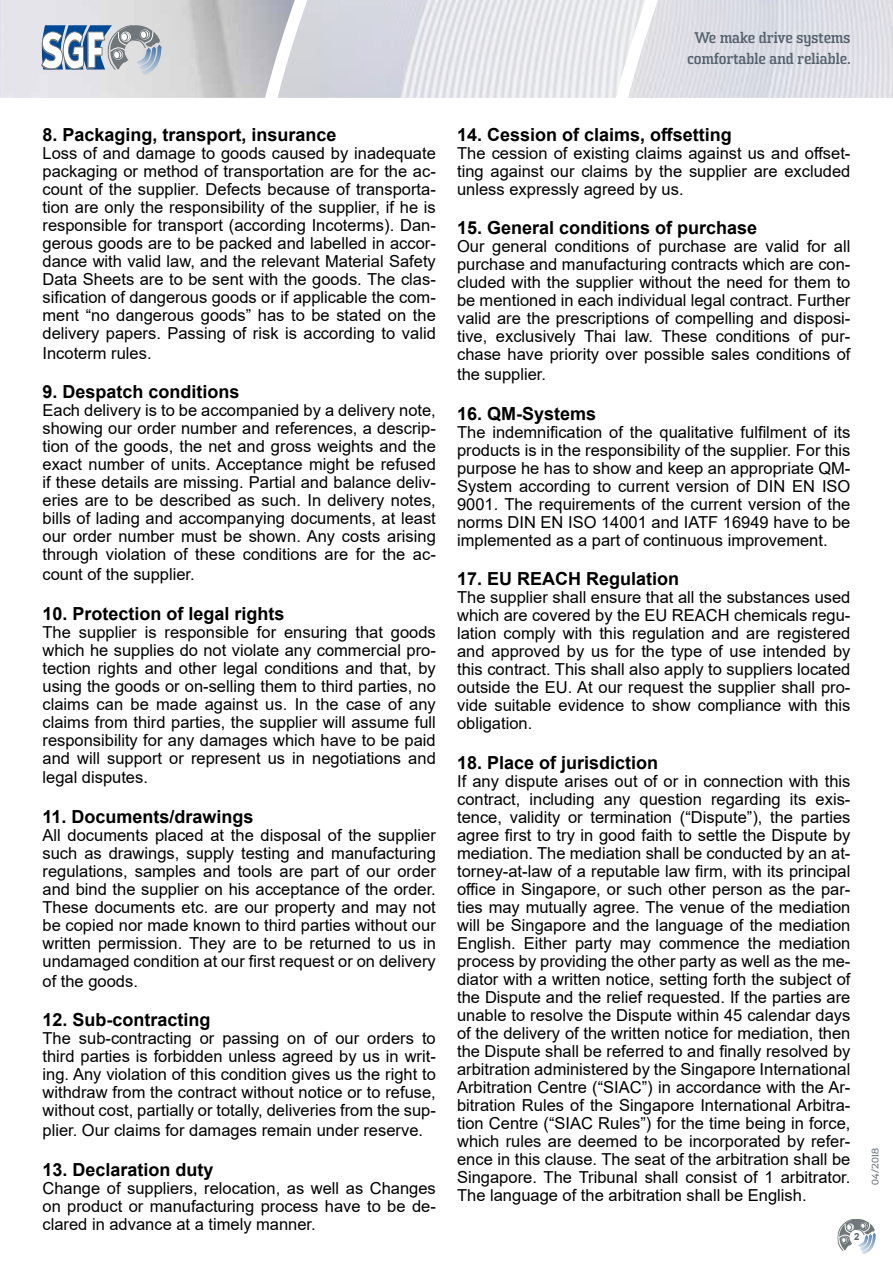
<style>
.page{position:relative;width:893px;height:1263px;background:#fff}
.page>*{position:absolute;margin:0;border:0;box-sizing:border-box;transform-origin:0 0}
.t1{font:700 18px "Arial";color:#000}
.t2{font:16.5px/18px "Arial";color:#000;text-align:justify}
.t3{font:700 15px/21px "Sommet Slab";letter-spacing:.005em;color:#54616c;text-align:center}
.t4{font:700 9.75px "Arial";color:#54616c}
.t5{font:9px "Sommet Slab";letter-spacing:.03em;color:#54616c}
</style>
<div class="page">
<img style="left:727px;top:0;width:166px;height:98px">
<div style="left:650px;top:0;width:77px;height:98px;background:#dedee5"></div>
<img style="left:376px;top:0;width:274px;height:98px">
<svg style="left:0;top:0;width:376px;height:98px;background:#cccfd5"></svg>
<svg style="left:837px;top:1219px;width:39px;height:35px"></svg>
<p class="t3" style="left:687px;top:28px;width:165px">We make drive systems comfortable and reliable.</p>
<p class="t1" style="left:43px;top:122px;width:296px">8. Packaging, transport, insurance</p>
<p class="t2" style="left:43px;top:144px;width:395px">Loss of and damage to goods caused by inadequate packaging or method of transportation are for the ac&shy;count of the supplier. Defects because of transporta&shy;tion are only the responsibility of the supplier, if he is responsible for transport (according Incoterms). Dan&shy;gerous goods are to be packed and labelled in accor&shy;dance with valid law, and the relevant Material Safety Data Sheets are to be sent with the goods. The clas&shy;sification of dangerous goods or if applicable the com&shy;ment “no dangerous goods” has to be stated on the delivery papers. Passing of risk is according to valid</p>
<p class="t2" style="left:43px;top:344px;width:111px">Incoterm rules.</p>
<p class="t1" style="left:43px;top:379px;width:199px">9. Despatch conditions</p>
<p class="t2" style="left:43px;top:401px;width:395px">Each delivery is to be accompanied by a delivery note, showing our order number and references, a descrip&shy;tion of the goods, the net and gross weights and the exact number of units. Acceptance might be refused if these details are missing. Partial and balance deliv&shy;eries are to be described as such. In delivery notes, bills of lading and accompanying documents, at least our order number must be shown. Any costs arising through violation of these conditions are for the ac-</p>
<p class="t2" style="left:43px;top:565px;width:154px">count of the supplier.</p>
<p class="t1" style="left:43px;top:600px;width:244px">10. Protection of legal rights</p>
<p class="t2" style="left:43px;top:623px;width:395px">The supplier is responsible for ensuring that goods which he supplies do not violate any commercial pro&shy;tection rights and other legal conditions and that, by using the goods or on-selling them to third parties, no claims can be made against us. In the case of any claims from third parties, the supplier will assume full responsibility for any damages which have to be paid and will support or represent us in negotiations and</p>
<p class="t2" style="left:43px;top:768px;width:107px">legal disputes.</p>
<p class="t1" style="left:43px;top:804px;width:213px">11. Documents/drawings</p>
<p class="t2" style="left:43px;top:826px;width:395px">All documents placed at the disposal of the supplier such as drawings, supply testing and manufacturing regulations, samples and tools are part of our order and bind the supplier on his acceptance of the order.<br>These documents etc. are our property and may not be copied nor made known to third parties without our written permission. They are to be returned to us in undamaged condition at our first request or on delivery</p>
<p class="t2" style="left:43px;top:972px;width:97px">of the goods.</p>
<p class="t1" style="left:43px;top:1007px;width:170px">12. Sub-contracting</p>
<p class="t2" style="left:43px;top:1029px;width:395px">The sub-contracting or passing on of our orders to third parties is forbidden unless agreed by us in writ&shy;ing. Any violation of this condition gives us the right to withdraw from the contract without notice or to refuse, without cost, partially or totally, deliveries from the sup-</p>
<p class="t2" style="left:43px;top:1121px;width:382px">plier. Our claims for damages remain under reserve.</p>
<p class="t1" style="left:43px;top:1157px;width:173px">13. Declaration duty</p>
<p class="t2" style="left:43px;top:1179px;width:395px">Change of suppliers, relocation, as well as Changes on product or manufacturing process have to be de&shy;clared in advance at a timely manner.</p>
<p class="t1" style="left:457px;top:122px;width:276px">14. Cession of claims, offsetting</p>
<p class="t2" style="left:457px;top:144px;width:395px">The cession of existing claims against us and offset&shy;ting against our claims by the supplier are excluded unless expressly agreed by us.</p>
<p class="t1" style="left:457px;top:215px;width:302px">15. General conditions of purchase</p>
<p class="t2" style="left:457px;top:237px;width:395px">Our general conditions of purchase are valid for all purchase and manufacturing contracts which are con&shy;cluded with the supplier without the need for them to be mentioned in each individual legal contract. Further valid are the prescriptions of compelling and disposi&shy;tive, exclusively Thai law. These conditions of pur&shy;chase have priority over possible sales conditions of</p>
<p class="t2" style="left:457px;top:365px;width:90px">the supplier.</p>
<p class="t1" style="left:457px;top:401px;width:141px">16. QM-Systems</p>
<p class="t2" style="left:457px;top:423px;width:395px">The indemnification of the qualitative fulfilment of its products is in the responsibility of the supplier. For this purpose he has to show and keep an appropriate QM-System according to current version of DIN EN ISO 9001. The requirements of the current version of the norms DIN EN ISO 14001 and IATF 16949 have to be implemented as a part of continuous improvement.</p>
<p class="t1" style="left:457px;top:566px;width:224px">17. EU REACH Regulation</p>
<p class="t2" style="left:457px;top:588px;width:395px">The supplier shall ensure that all the substances used which are covered by the EU REACH chemicals regu&shy;lation comply with this regulation and are registered and approved by us for the type of use intended by this contract. This shall also apply to suppliers located outside the EU. At our request the supplier shall pro&shy;vide suitable evidence to show compliance with this obligation.</p>
<p class="t1" style="left:457px;top:750px;width:203px">18. Place of jurisdiction</p>
<p class="t2" style="left:457px;top:772px;width:395px">If any dispute arises out of or in connection with this contract, including any question regarding its exis&shy;tence, validity or termination (“Dispute”), the parties agree first to try in good faith to settle the Dispute by mediation. The mediation shall be conducted by an at&shy;torney-at-law of a reputable law firm, with its principal office in Singapore, or such other person as the par&shy;ties may mutually agree. The venue of the mediation will be Singapore and the language of the mediation English. Either party may commence the mediation process by providing the other party as well as the me&shy;diator with a written notice, setting forth the subject of the Dispute and the relief requested. If the parties are unable to resolve the Dispute within 45 calendar days of the delivery of the written notice for mediation, then the Dispute shall be referred to and finally resolved by arbitration administered by the Singapore International Arbitration Centre (“SIAC”) in accordance with the Ar&shy;bitration Rules of the Singapore International Arbitra&shy;tion Centre (“SIAC Rules”) for the time being in force, which rules are deemed to be incorporated by refer&shy;ence in this clause. The seat of the arbitration shall be Singapore. The Tribunal shall consist of 1 arbitrator.<br>The language of the arbitration shall be English.</p>
<p class="t4" style="left:854px;top:1230px;width:7px">2</p>
<p class="t5" style="left:870px;top:1185px;width:39px;rotate:-90deg">04/2018</p>
</div>
